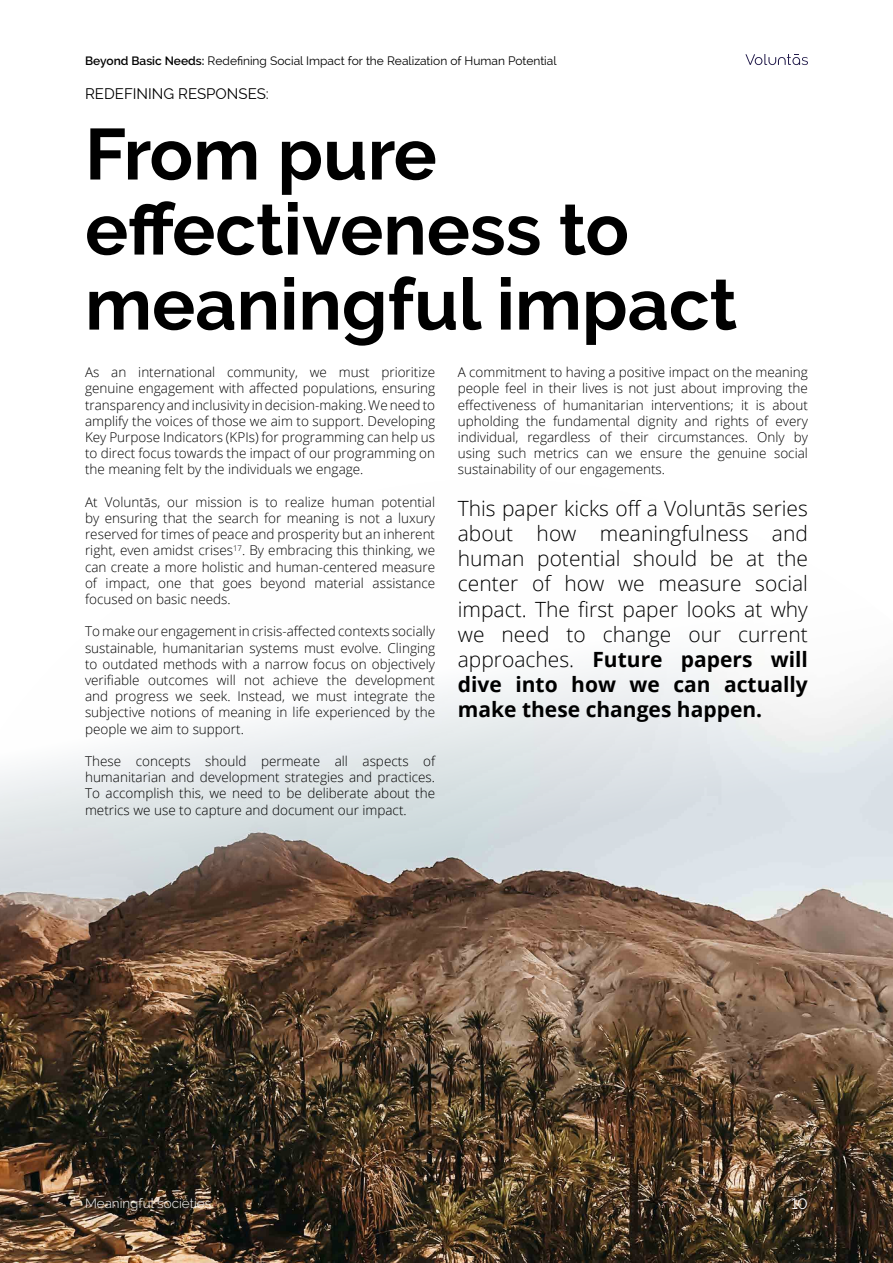
<style>
.page{position:relative;width:893px;height:1263px;background:#fff}
.page>*{position:absolute;margin:0;border:0;box-sizing:border-box;transform-origin:0 0}
.t1{font:700 72px/75px "Raleway";color:#000}
.t2{font:300 21px/25.2px "Open Sans";color:#000;text-align:justify}
.t3{font:15px "Raleway";color:#000}
.t4{font:15px "Raleway";color:#fff}
.t5{font:300 13.5px/16.2px "Open Sans";color:#000;text-align:justify}
.t6{font:300 13.5px "Raleway";color:#fff}
.t7{font:12px "Raleway";color:#000}
.s1{font-weight:600}
.s2{font-weight:700}
</style>
<div class="page">
<img style="left:0;top:663px;width:893px;height:600px">
<svg style="left:745px;top:54px;width:63px;height:11px"></svg>
<p class="t7" style="left:85px;top:54px;width:473px"><span class="s1">Beyond Basic Needs:</span> Redefining Social Impact for the Realization of Human Potential</p>
<p class="t3" style="left:85px;top:85px;width:185px">REDEFINING RESPONSES:</p>
<h1 class="t1" style="left:85px;top:117px;width:654px">From pure effectiveness to meaningful impact</h1>
<p class="t5" style="left:85px;top:364px;width:352px">As an international community, we must prioritize genuine engagement with affected populations, ensuring transparency and inclusivity in decision-making. We need to amplify the voices of those we aim to support. Developing Key Purpose Indicators (KPIs) for programming can help us to direct focus towards the impact of our programming on the meaning felt by the individuals we engage.</p>
<p class="t5" style="left:85px;top:493px;width:352px">At Voluntās, our mission is to realize human potential by ensuring that the search for meaning is not a luxury reserved for times of peace and prosperity but an inherent right, even amidst crises<sup>17</sup>. By embracing this thinking, we can create a more holistic and human-centered measure of impact, one that goes beyond material assistance focused on basic needs.</p>
<p class="t5" style="left:85px;top:623px;width:352px">To make our engagement in crisis-affected contexts socially sustainable, humanitarian systems must evolve. Clinging to outdated methods with a narrow focus on objectively verifiable outcomes will not achieve the development and progress we seek. Instead, we must integrate the subjective notions of meaning in life experienced by the people we aim to support.</p>
<p class="t5" style="left:85px;top:753px;width:352px">These concepts should permeate all aspects of humanitarian and development strategies and practices.<br>To accomplish this, we need to be deliberate about the metrics we use to capture and document our impact.</p>
<p class="t5" style="left:458px;top:364px;width:352px">A commitment to having a positive impact on the meaning people feel in their lives is not just about improving the effectiveness of humanitarian interventions; it is about upholding the fundamental dignity and rights of every individual, regardless of their circumstances. Only by using such metrics can we ensure the genuine social sustainability of our engagements.</p>
<p class="t2" style="left:458px;top:495px;width:352px">This paper kicks off a Voluntās series about how meaningfulness and human potential should be at the center of how we measure social impact. The first paper looks at why we need to change our current approaches. <span class="s2">Future papers will dive into how we can actually make these changes happen.</span></p>
<p class="t6" style="left:85px;top:1195px;width:128px">Meaningful societies</p>
<p class="t4" style="left:791px;top:1195px;width:18px">10</p>
</div>
